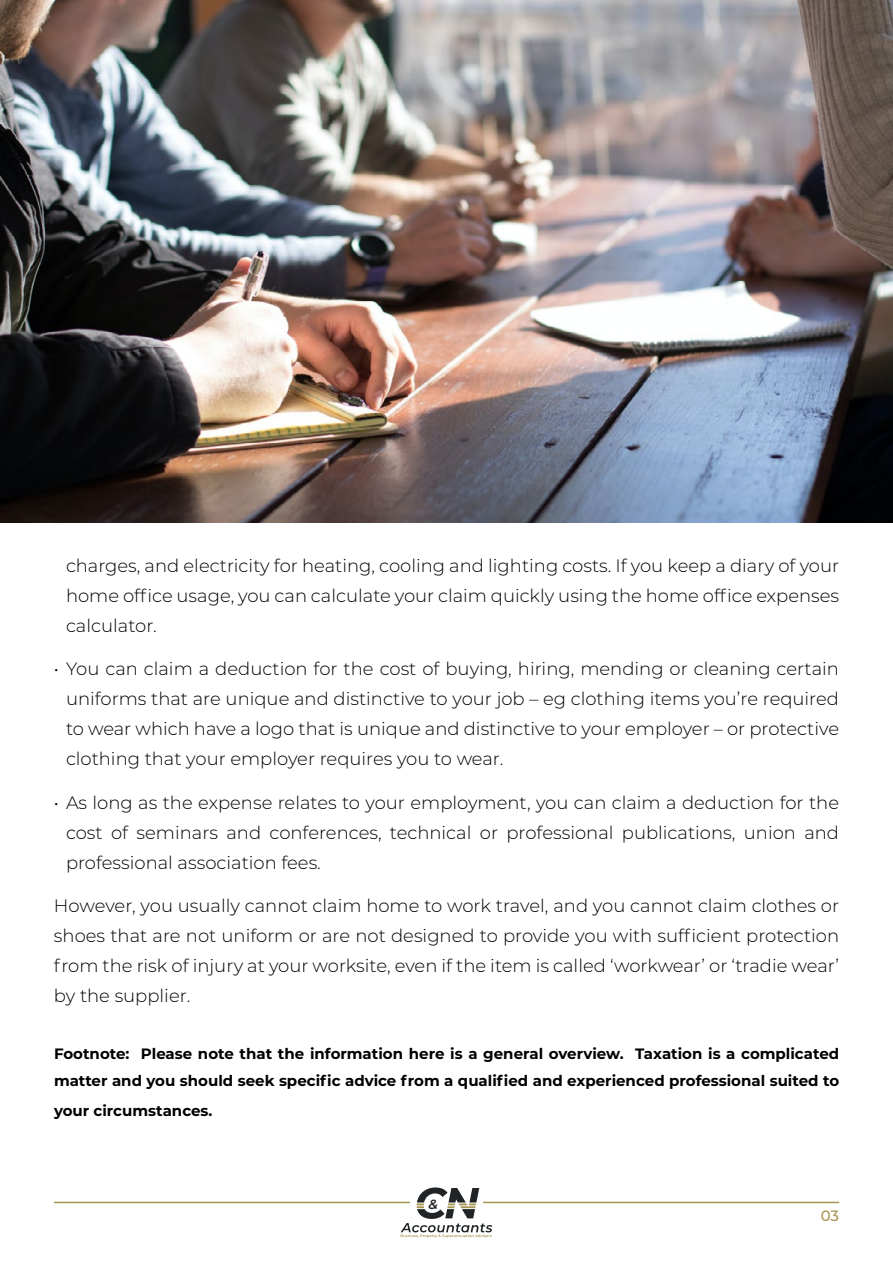
<style>
.page{position:relative;width:893px;height:1263px;background:#fff}
.page>*{position:absolute;margin:0;border:0;box-sizing:border-box;transform-origin:0 0}
.t1{font:300 18px/30px "Montserrat";color:#000;text-align:justify}
.t2{font:700 15px/27px "Montserrat";color:#000}
.t3{font:500 15px "Montserrat";color:#a79652}
.t4{font:italic 600 13.35px "Montserrat";color:#202426}
</style>
<div class="page">
<hr style="left:54px;top:1202px;width:356px;height:1px;background:#a79652">
<hr style="left:483px;top:1202px;width:356px;height:1px;background:#a79652">
<svg style="left:401px;top:1187px;width:91px;height:51px"></svg>
<img style="left:0;top:0;width:893px;height:522px">
<p class="t1" style="left:66px;top:550px;width:775px">charges, and electricity for heating, cooling and lighting costs. If you keep a diary of your home office usage, you can calculate your claim quickly using the home office expenses calculator.</p>
<p class="t1" style="left:66px;top:653px;width:775px;text-indent:-12px">• You can claim a deduction for the cost of buying, hiring, mending or cleaning certain uniforms that are unique and distinctive to your job – eg clothing items you’re required to wear which have a logo that is unique and distinctive to your employer – or protective clothing that your employer requires you to wear.</p>
<p class="t1" style="left:66px;top:787px;width:775px;text-indent:-12px">• As long as the expense relates to your employment, you can claim a deduction for the cost of seminars and conferences, technical or professional publications, union and professional association fees.</p>
<p class="t1" style="left:54px;top:890px;width:787px">However, you usually cannot claim home to work travel, and you cannot claim clothes or shoes that are not uniform or are not designed to provide you with sufficient protection from the risk of injury at your worksite, even if the item is called ‘workwear’ or ‘tradie wear’ by the supplier.</p>
<p class="t2" style="left:54px;top:1039px;width:787px">Footnote: Please note that the information here is a general overview. Taxation is a complicated matter and you should seek specific advice from a qualified and experienced professional suited to</p>
<p class="t2" style="left:54px;top:1096px;width:160px">your circumstances.</p>
<p class="t4" style="left:428px;top:1195px;width:11px">&amp;</p>
<p class="t3" style="left:821px;top:1205px;width:20px">03</p>
</div>
